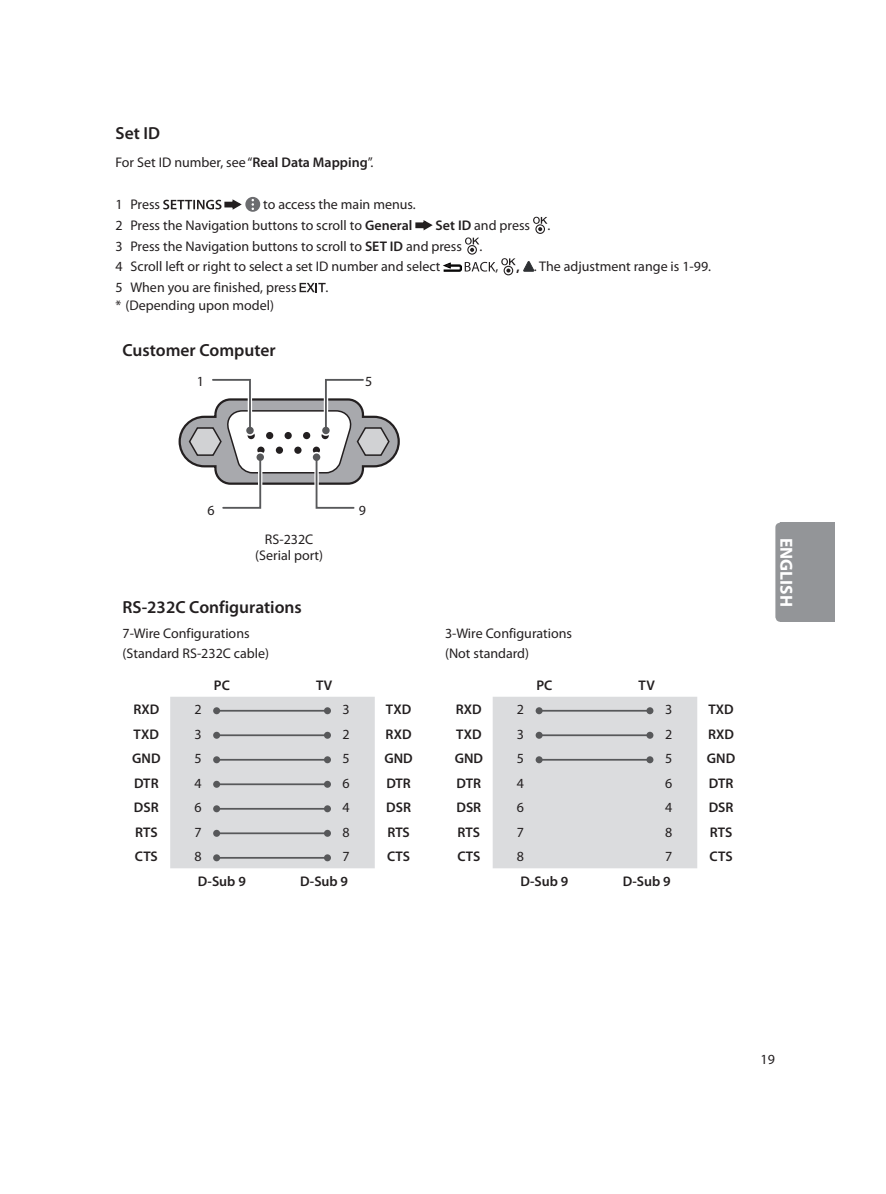
<style>
.page{position:relative;width:886px;height:1194px;background:#fff}
.page>*{position:absolute;margin:0;border:0;box-sizing:border-box;transform-origin:0 0}
.t1{font:600 17.5px "Myriad Pro";color:#231f20}
.t2{font:700 17.5px "Myriad Pro";color:#fff}
.t3{font:14px/20.7px "Myriad Pro";color:#231f20}
.t4{font:600 14px "Myriad Pro";color:#231f20}
.s1{font-weight:600}
.s2{font-family:"Univers";font-weight:300}
</style>
<div class="page">
<svg style="left:775px;top:522px;width:5px;height:100px"></svg>
<div style="left:780px;top:522px;width:55px;height:100px;background:#939598"></div>
<svg style="left:163px;top:199px;width:79px;height:11px"></svg>
<div style="left:248px;top:199px;width:10px;height:11px;background:#6c6d70;border-radius:50%"></div>
<div style="left:245px;top:197px;width:15px;height:15px;border:4px solid #6c6d70;border-radius:50%"></div>
<svg style="left:252px;top:199px;width:2px;height:11px"></svg>
<svg style="left:415px;top:220px;width:18px;height:11px"></svg>
<svg style="left:533px;top:217px;width:14px;height:17px"></svg>
<svg style="left:465px;top:237px;width:14px;height:18px"></svg>
<svg style="left:443px;top:262px;width:52px;height:10px"></svg>
<svg style="left:501px;top:258px;width:15px;height:17px"></svg>
<svg style="left:523px;top:261px;width:11px;height:11px"></svg>
<svg style="left:300px;top:283px;width:26px;height:9px"></svg>
<svg style="left:179px;top:378px;width:221px;height:131px"></svg>
<div style="left:256px;top:453px;width:8px;height:8px;background:#57585a;border-radius:50%"></div>
<div style="left:170px;top:697px;width:205px;height:171px;background:#dbdcde"></div>
<hr style="left:217px;top:710px;width:110px;height:1px;background:#57585a">
<div style="left:213px;top:707px;width:7px;height:7px;background:#57585a;border-radius:50%"></div>
<div style="left:324px;top:707px;width:7px;height:7px;background:#57585a;border-radius:50%"></div>
<hr style="left:217px;top:734px;width:110px;height:2px;background:#57585a">
<div style="left:213px;top:731px;width:7px;height:7px;background:#57585a;border-radius:50%"></div>
<div style="left:324px;top:731px;width:7px;height:7px;background:#57585a;border-radius:50%"></div>
<hr style="left:217px;top:759px;width:110px;height:1px;background:#57585a">
<div style="left:213px;top:756px;width:7px;height:7px;background:#57585a;border-radius:50%"></div>
<div style="left:324px;top:756px;width:7px;height:7px;background:#57585a;border-radius:50%"></div>
<hr style="left:217px;top:783px;width:110px;height:2px;background:#57585a">
<div style="left:213px;top:780px;width:7px;height:7px;background:#57585a;border-radius:50%"></div>
<div style="left:324px;top:780px;width:7px;height:7px;background:#57585a;border-radius:50%"></div>
<hr style="left:217px;top:808px;width:110px;height:1px;background:#57585a">
<div style="left:213px;top:805px;width:7px;height:7px;background:#57585a;border-radius:50%"></div>
<div style="left:324px;top:805px;width:7px;height:7px;background:#57585a;border-radius:50%"></div>
<hr style="left:217px;top:832px;width:110px;height:2px;background:#57585a">
<div style="left:213px;top:829px;width:7px;height:7px;background:#57585a;border-radius:50%"></div>
<div style="left:324px;top:829px;width:7px;height:7px;background:#57585a;border-radius:50%"></div>
<hr style="left:217px;top:857px;width:110px;height:1px;background:#57585a">
<div style="left:213px;top:854px;width:7px;height:7px;background:#57585a;border-radius:50%"></div>
<div style="left:324px;top:854px;width:7px;height:7px;background:#57585a;border-radius:50%"></div>
<div style="left:493px;top:697px;width:204px;height:171px;background:#dbdcde"></div>
<hr style="left:539px;top:710px;width:111px;height:1px;background:#57585a">
<div style="left:536px;top:707px;width:7px;height:7px;background:#57585a;border-radius:50%"></div>
<div style="left:646px;top:707px;width:7px;height:7px;background:#57585a;border-radius:50%"></div>
<hr style="left:539px;top:734px;width:111px;height:2px;background:#57585a">
<div style="left:536px;top:731px;width:7px;height:7px;background:#57585a;border-radius:50%"></div>
<div style="left:646px;top:731px;width:7px;height:7px;background:#57585a;border-radius:50%"></div>
<hr style="left:539px;top:759px;width:111px;height:1px;background:#57585a">
<div style="left:536px;top:756px;width:7px;height:7px;background:#57585a;border-radius:50%"></div>
<div style="left:646px;top:756px;width:7px;height:7px;background:#57585a;border-radius:50%"></div>
<p class="t1" style="left:116px;top:122px;width:46px">Set ID</p>
<p class="t3" style="left:116px;top:151px;width:259px">For Set ID number, see “<span class="s1">Real Data Mapping</span>”.</p>
<p class="t3" style="left:116px;top:194px;width:46px">1 Press</p>
<p class="t3" style="left:116px;top:194px;width:302px;text-align:right">to access the main menus.<br>2 Press the Navigation buttons to scroll to <span class="s1">General</span></p>
<p class="t3" style="left:116px;top:215px;width:436px;text-indent:320px"><span class="s1">Set ID</span> and press .<br>3 Press the Navigation buttons to scroll to <span class="s1">SET ID</span> and press .<br>4 Scroll left or right to select a set ID number and select</p>
<p class="t3" style="left:495px;top:256px;width:217px">, <span class="s2">,</span> . The adjustment range is 1-99.</p>
<p class="t3" style="left:116px;top:277px;width:183px">5 When you are finished, press</p>
<p class="t3" style="left:326px;top:277px;width:4px">.</p>
<p class="t3" style="left:116px;top:295px;width:160px">* (Depending upon model)</p>
<p class="t1" style="left:123px;top:339px;width:155px">Customer Computer</p>
<p class="t3" style="left:197px;top:370px;width:9px">1</p>
<p class="t3" style="left:365px;top:370px;width:9px">5</p>
<p class="t3" style="left:207px;top:500px;width:9px">6</p>
<p class="t3" style="left:359px;top:500px;width:9px">9</p>
<p class="t3" style="left:255px;top:531px;width:70px;line-height:15.8px;text-align:center">RS-232C (Serial port)</p>
<p class="t1" style="left:123px;top:596px;width:181px">RS-232C Configurations</p>
<p class="t3" style="left:123px;top:622px;width:148px">7-Wire Configurations (Standard RS-232C cable)</p>
<p class="t3" style="left:445px;top:622px;width:129px">3-Wire Configurations (Not standard)</p>
<p class="t4" style="left:214px;top:676px;width:18px">PC</p>
<p class="t4" style="left:316px;top:676px;width:18px">TV</p>
<p class="t4" style="left:133px;top:700px;width:27px">RXD</p>
<p class="t3" style="left:194px;top:699px;width:9px">2</p>
<p class="t3" style="left:343px;top:699px;width:9px">3</p>
<p class="t4" style="left:386px;top:700px;width:27px">TXD</p>
<p class="t4" style="left:134px;top:725px;width:27px">TXD</p>
<p class="t3" style="left:194px;top:723px;width:9px">3</p>
<p class="t3" style="left:343px;top:723px;width:9px">2</p>
<p class="t4" style="left:386px;top:725px;width:27px">RXD</p>
<p class="t4" style="left:132px;top:749px;width:30px">GND</p>
<p class="t3" style="left:194px;top:748px;width:9px">5</p>
<p class="t3" style="left:343px;top:748px;width:9px">5</p>
<p class="t4" style="left:384px;top:749px;width:30px">GND</p>
<p class="t4" style="left:134px;top:774px;width:26px">DTR</p>
<p class="t3" style="left:194px;top:772px;width:9px">4</p>
<p class="t3" style="left:343px;top:772px;width:9px">6</p>
<p class="t4" style="left:386px;top:774px;width:26px">DTR</p>
<p class="t4" style="left:134px;top:798px;width:26px">DSR</p>
<p class="t3" style="left:194px;top:797px;width:9px">6</p>
<p class="t3" style="left:343px;top:797px;width:9px">4</p>
<p class="t4" style="left:386px;top:798px;width:26px">DSR</p>
<p class="t4" style="left:135px;top:823px;width:24px">RTS</p>
<p class="t3" style="left:194px;top:821px;width:9px">7</p>
<p class="t3" style="left:343px;top:821px;width:9px">8</p>
<p class="t4" style="left:387px;top:823px;width:24px">RTS</p>
<p class="t4" style="left:135px;top:847px;width:25px">CTS</p>
<p class="t3" style="left:194px;top:846px;width:9px">8</p>
<p class="t3" style="left:343px;top:846px;width:9px">7</p>
<p class="t4" style="left:387px;top:847px;width:25px">CTS</p>
<p class="t4" style="left:198px;top:872px;width:49px">D-Sub 9</p>
<p class="t4" style="left:300px;top:872px;width:49px">D-Sub 9</p>
<p class="t4" style="left:536px;top:676px;width:18px">PC</p>
<p class="t4" style="left:638px;top:676px;width:18px">TV</p>
<p class="t4" style="left:456px;top:700px;width:27px">RXD</p>
<p class="t3" style="left:517px;top:699px;width:9px">2</p>
<p class="t3" style="left:665px;top:699px;width:9px">3</p>
<p class="t4" style="left:708px;top:700px;width:27px">TXD</p>
<p class="t4" style="left:456px;top:725px;width:27px">TXD</p>
<p class="t3" style="left:517px;top:723px;width:9px">3</p>
<p class="t3" style="left:665px;top:723px;width:9px">2</p>
<p class="t4" style="left:708px;top:725px;width:27px">RXD</p>
<p class="t4" style="left:455px;top:749px;width:30px">GND</p>
<p class="t3" style="left:517px;top:748px;width:9px">5</p>
<p class="t3" style="left:665px;top:748px;width:9px">5</p>
<p class="t4" style="left:707px;top:749px;width:30px">GND</p>
<p class="t4" style="left:457px;top:774px;width:26px">DTR</p>
<p class="t3" style="left:517px;top:772px;width:9px">4</p>
<p class="t3" style="left:665px;top:772px;width:9px">6</p>
<p class="t4" style="left:709px;top:774px;width:26px">DTR</p>
<p class="t4" style="left:456px;top:798px;width:26px">DSR</p>
<p class="t3" style="left:517px;top:797px;width:9px">6</p>
<p class="t3" style="left:665px;top:797px;width:9px">4</p>
<p class="t4" style="left:709px;top:798px;width:26px">DSR</p>
<p class="t4" style="left:458px;top:823px;width:24px">RTS</p>
<p class="t3" style="left:517px;top:821px;width:9px">7</p>
<p class="t3" style="left:665px;top:821px;width:9px">8</p>
<p class="t4" style="left:710px;top:823px;width:24px">RTS</p>
<p class="t4" style="left:457px;top:847px;width:25px">CTS</p>
<p class="t3" style="left:517px;top:846px;width:9px">8</p>
<p class="t3" style="left:665px;top:846px;width:9px">7</p>
<p class="t4" style="left:710px;top:847px;width:25px">CTS</p>
<p class="t4" style="left:520px;top:872px;width:49px">D-Sub 9</p>
<p class="t4" style="left:623px;top:872px;width:49px">D-Sub 9</p>
<p class="t2" style="left:798px;top:538px;width:70px;rotate:90deg">ENGLISH</p>
<p class="t3" style="left:760px;top:1048px;width:16px">19</p>
</div>
